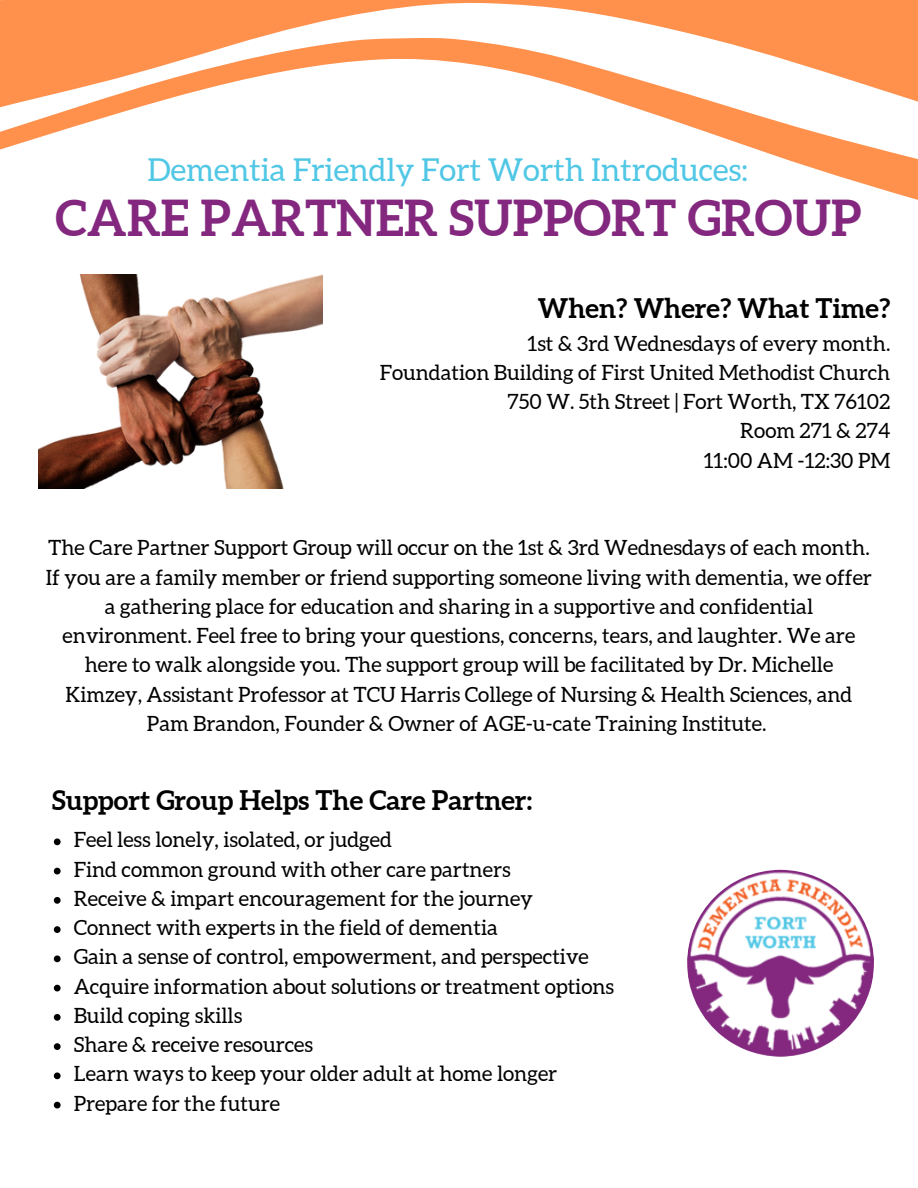
<style>
.page{position:relative;width:918px;height:1188px;background:#fff}
.page>*{position:absolute;margin:0;border:0;box-sizing:border-box;transform-origin:0 0}
.t1{font:700 49.5px "Aleo";color:#83277f}
.t2{font:31.5px "Aleo";color:#50c7e5}
.t3{font:700 27px "Aleo";color:#000}
.t4{font:21px/29.2px "Aleo";color:#000;text-align:center}
</style>
<div class="page">
<img style="left:687px;top:870px;width:187px;height:187px;border-radius:50%">
<svg style="left:804px;top:165px;width:114px;height:35px"></svg>
<svg style="left:0;top:0;width:918px;height:165px"></svg>
<img style="left:38px;top:275px;width:285px;height:214px">
<svg style="left:54px;top:838px;width:7px;height:7px"></svg>
<svg style="left:54px;top:868px;width:7px;height:6px"></svg>
<svg style="left:54px;top:897px;width:7px;height:7px"></svg>
<svg style="left:54px;top:926px;width:7px;height:7px"></svg>
<svg style="left:54px;top:955px;width:7px;height:7px"></svg>
<svg style="left:54px;top:985px;width:7px;height:6px"></svg>
<svg style="left:54px;top:1014px;width:7px;height:7px"></svg>
<svg style="left:54px;top:1043px;width:7px;height:7px"></svg>
<svg style="left:54px;top:1072px;width:7px;height:7px"></svg>
<svg style="left:54px;top:1102px;width:7px;height:6px"></svg>
<h2 class="t2" style="left:147px;top:152px;width:602px">Dementia Friendly Fort Worth Introduces:</h2>
<h1 class="t1" style="left:55px;top:190px;width:808px">CARE PARTNER SUPPORT GROUP</h1>
<p class="t3" style="left:538px;top:293px;width:354px">When? Where? What Time?</p>
<p class="t4" style="left:380px;top:328px;width:512px;text-align:right">1st &amp; 3rd Wednesdays of every month.<br>Foundation Building of First United Methodist Church<br>750 W. 5th Street | Fort Worth, TX 76102<br>Room 271 &amp; 274<br>11:00 AM -12:30 PM</p>
<p class="t4" style="left:46px;top:533px;width:828px">The Care Partner Support Group will occur on the 1st &amp; 3rd Wednesdays of each month.<br>If you are a family member or friend supporting someone living with dementia, we offer a gathering place for education and sharing in a supportive and confidential environment. Feel free to bring your questions, concerns, tears, and laughter. We are here to walk alongside you. The support group will be facilitated by Dr. Michelle Kimzey, Assistant Professor at TCU Harris College of Nursing &amp; Health Sciences, and Pam Brandon, Founder &amp; Owner of AGE-u-cate Training Institute.</p>
<p class="t3" style="left:52px;top:785px;width:481px">Support Group Helps The Care Partner:</p>
<p class="t4" style="left:74px;top:825px;width:542px;text-align:left">Feel less lonely, isolated, or judged<br>Find common ground with other care partners<br>Receive &amp; impart encouragement for the journey Connect with experts in the field of dementia<br>Gain a sense of control, empowerment, and perspective Acquire information about solutions or treatment options Build coping skills<br>Share &amp; receive resources<br>Learn ways to keep your older adult at home longer Prepare for the future</p>
</div>
